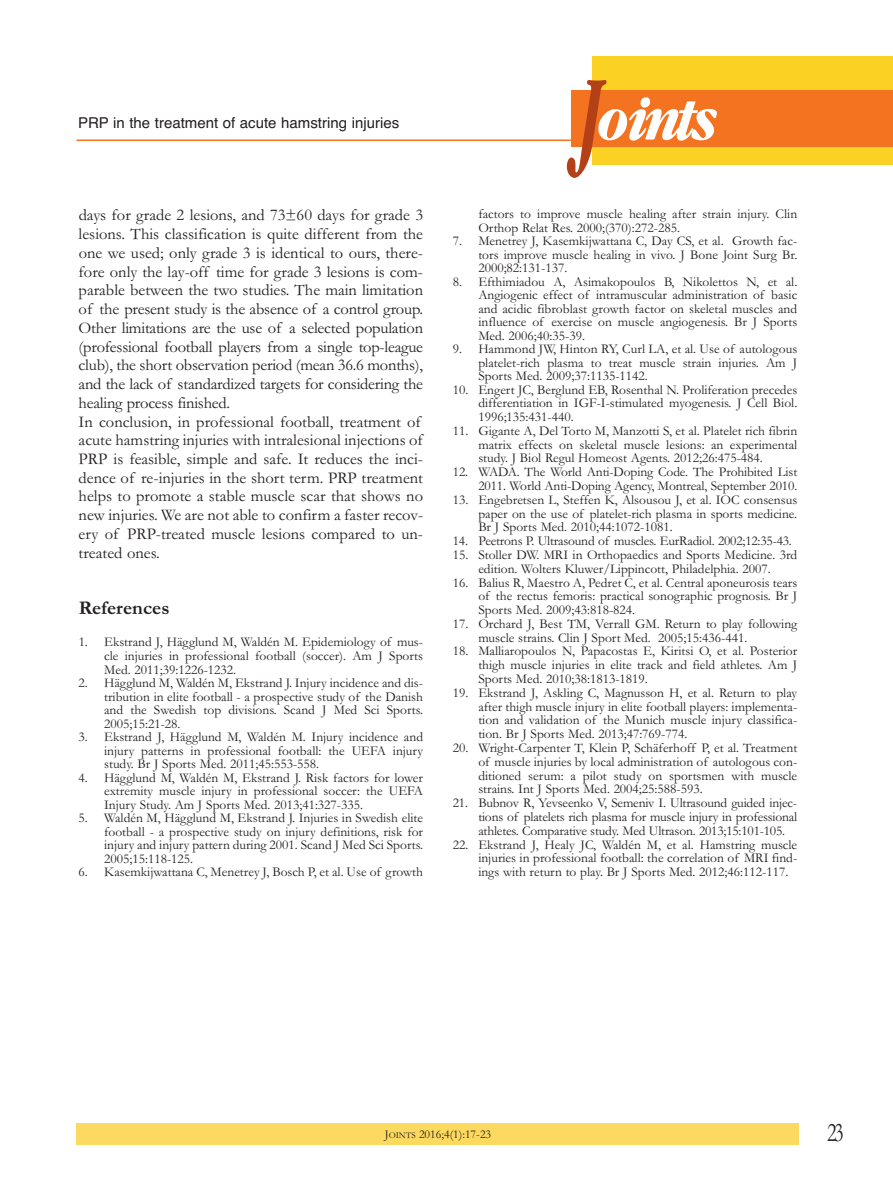
<style>
.page{position:relative;width:893px;height:1191px;background:#fff}
.page>*{position:absolute;margin:0;border:0;box-sizing:border-box;transform-origin:0 0}
.t1{font:italic 700 55.8px "Garamond Cond";letter-spacing:-.085em;color:#fff}
.t2{font:27px "Garamond";color:#231f20;scale:.75 1}
.t3{font:700 19.5px "Garamond";color:#231f20}
.t4{font:16.5px/18.8px "Garamond";color:#231f20}
.t5{font:15px "Helvetica";color:#231f20}
.t6{font:13.5px/13.8px "Garamond";color:#231f20;text-align:justify}
.t7{font:12px "Garamond";color:#231f20}
.s1{font-size:99.9px;color:#b44018}
.s2{font-size:9px}
</style>
<div class="page">
<div style="left:77px;top:1123px;width:722px;height:22px;background:#fcd95f"></div>
<hr style="left:77px;top:139px;width:640px;height:2px;background:#f47321">
<div style="left:592px;top:56px;width:301px;height:108px;background:#fbd124"></div>
<div style="left:571px;top:91px;width:322px;height:56px;background:#f47321"></div>
<p class="t5" style="left:78px;top:114px;width:323px">PrP in the treatment of acute hamstring injuries</p>
<p class="t4" style="left:79px;top:205px;width:346px">days for grade 2 lesions, and 73±60 days for grade 3 lesions. this classification is quite different from the one we used; only grade 3 is identical to ours, there&shy;fore only the lay-off time for grade 3 lesions is com&shy;parable between the two studies. the main limitation of the present study is the absence of a control group. other limitations are the use of a selected population (professional football players from a single top-league club), the short observation period (mean 36.6 months), and the lack of standardized targets for considering the healing process finished.<br>in conclusion, in professional football, treatment of acute hamstring injuries with intralesional injections of PRP is feasible, simple and safe. it reduces the inci&shy;dence of re-injuries in the short term. PRP treatment helps to promote a stable muscle scar that shows no new injuries. We are not able to confirm a faster recov&shy;ery of PRP-treated muscle lesions compared to un&shy;treated ones.</p>
<h3 class="t3" style="left:79px;top:596px;width:92px">References</h3>
<p class="t6" style="left:104px;top:635px;width:320px;text-indent:-26px">1. Ekstrand J, Hägglund M, Waldén M. Epidemiology of mus&shy;cle injuries in professional football (soccer). Am J sports Med. 2011;39:1226-1232.</p>
<p class="t6" style="left:104px;top:676px;width:320px;text-indent:-26px">2. Hägglund M, Waldén M, Ekstrand J. injury incidence and dis&shy;tribution in elite football - a prospective study of the Danish and the swedish top divisions. scand J Med sci sports.<br>2005;15:21-28.</p>
<p class="t6" style="left:104px;top:730px;width:320px;text-indent:-26px">3. Ekstrand J, Hägglund M, Waldén M. injury incidence and injury patterns in professional football: the UEFA injury study. Br J sports Med. 2011;45:553-558.</p>
<p class="t6" style="left:104px;top:770px;width:320px;text-indent:-26px">4. Hägglund M, Waldén M, Ekstrand J. Risk factors for lower extremity muscle injury in professional soccer: the UEFA injury study. Am J sports Med. 2013;41:327-335.</p>
<p class="t6" style="left:104px;top:811px;width:320px;text-indent:-26px">5. Waldén M, Hägglund M, Ekstrand J. injuries in swedish elite football - a prospective study on injury definitions, risk for injury and injury pattern during 2001. scand J Med sci sports.<br>2005;15:118-125.</p>
<p class="t6" style="left:79px;top:864px;width:346px">6. Kasemkijwattana C, Menetrey J, Bosch P, et al. Use of growth</p>
<h1 class="t1" style="left:574px;top:88px;width:140px"><span class="s1">J</span>oints</h1>
<p class="t6" style="left:478px;top:207px;width:320px">factors to improve muscle healing after strain injury. Clin orthop Relat Res. 2000;(370):272-285.</p>
<p class="t6" style="left:478px;top:234px;width:320px;text-indent:-26px">7. Menetrey J, Kasemkijwattana C, Day Cs, et al. Growth fac&shy;tors improve muscle healing in vivo. J Bone Joint surg Br.<br>2000;82:131-137.</p>
<p class="t6" style="left:478px;top:274px;width:320px;text-indent:-26px">8. Efthimiadou A, Asimakopoulos B, nikolettos n, et al.<br>Angiogenic effect of intramuscular administration of basic and acidic fibroblast growth factor on skeletal muscles and influence of exercise on muscle angiogenesis. Br J sports Med. 2006;40:35-39.</p>
<p class="t6" style="left:478px;top:342px;width:320px;text-indent:-26px">9. Hammond JW, Hinton RY, Curl LA, et al. Use of autologous platelet-rich plasma to treat muscle strain injuries. Am J sports Med. 2009;37:1135-1142.</p>
<p class="t6" style="left:478px;top:382px;width:320px;text-indent:-26px">10. Engert JC, Berglund EB, Rosenthal n. Proliferation precedes differentiation in iGF-i-stimulated myogenesis. J Cell Biol.<br>1996;135:431-440.</p>
<p class="t6" style="left:478px;top:423px;width:320px;text-indent:-26px">11. Gigante A, Del torto M, Manzotti s, et al. Platelet rich fibrin matrix effects on skeletal muscle lesions: an experimental study. J Biol Regul Homeost Agents. 2012;26:475-484.</p>
<p class="t6" style="left:453px;top:464px;width:346px;text-align:right">12. WADA. the World Anti-Doping Code. the Prohibited List<br>2011. World Anti-Doping Agency, Montreal, september 2010.</p>
<p class="t6" style="left:478px;top:492px;width:320px;text-indent:-26px">13. Engebretsen L, steffen K, Alsousou J, et al. ioC consensus paper on the use of platelet-rich plasma in sports medicine.<br>Br J sports Med. 2010;44:1072-1081.</p>
<p class="t6" style="left:453px;top:533px;width:341px">14. Peetrons P. Ultrasound of muscles. EurRadiol. 2002;12:35-43.</p>
<p class="t6" style="left:453px;top:547px;width:346px;text-align:center">15. stoller DW. MRi in orthopaedics and sports Medicine. 3rd edition. Wolters Kluwer/Lippincott, Philadelphia. 2007.</p>
<p class="t6" style="left:478px;top:575px;width:320px;text-indent:-26px">16. Balius R, Maestro A, Pedret C, et al. Central aponeurosis tears of the rectus femoris: practical sonographic prognosis. Br J sports Med. 2009;43:818-824.</p>
<p class="t6" style="left:478px;top:616px;width:320px;text-indent:-26px">17. orchard J, Best tM, Verrall GM. Return to play following muscle strains. Clin J sport Med. 2005;15:436-441.</p>
<p class="t6" style="left:478px;top:644px;width:320px;text-indent:-26px">18. Malliaropoulos n, Papacostas E, Kiritsi o, et al. Posterior thigh muscle injuries in elite track and field athletes. Am J sports Med. 2010;38:1813-1819.</p>
<p class="t6" style="left:478px;top:685px;width:320px;text-indent:-26px">19. Ekstrand J, Askling C, Magnusson H, et al. Return to play after thigh muscle injury in elite football players: implementa&shy;tion and validation of the Munich muscle injury classifica&shy;tion. Br J sports Med. 2013;47:769-774.</p>
<p class="t6" style="left:478px;top:740px;width:320px;text-indent:-26px">20. Wright-Carpenter t, Klein P, schäferhoff P, et al. treatment of muscle injuries by local administration of autologous con&shy;ditioned serum: a pilot study on sportsmen with muscle strains. int J sports Med. 2004;25:588-593.</p>
<p class="t6" style="left:478px;top:795px;width:320px;text-indent:-26px">21. Bubnov R, Yevseenko V, semeniv i. Ultrasound guided injec&shy;tions of platelets rich plasma for muscle injury in professional athletes. Comparative study. Med Ultrason. 2013;15:101-105.</p>
<p class="t6" style="left:478px;top:837px;width:320px;text-indent:-26px">22. Ekstrand J, Healy JC, Waldén M, et al. Hamstring muscle injuries in professional football: the correlation of MRi find&shy;ings with return to play. Br J sports Med. 2012;46:112-117.</p>
<p class="t7" style="left:385px;top:1126px;width:108px">J<span class="s2">oints</span> 2016;4(1):17-23</p>
<h2 class="t2" style="left:827px;top:1116px;width:24px">23</h2>
</div>
